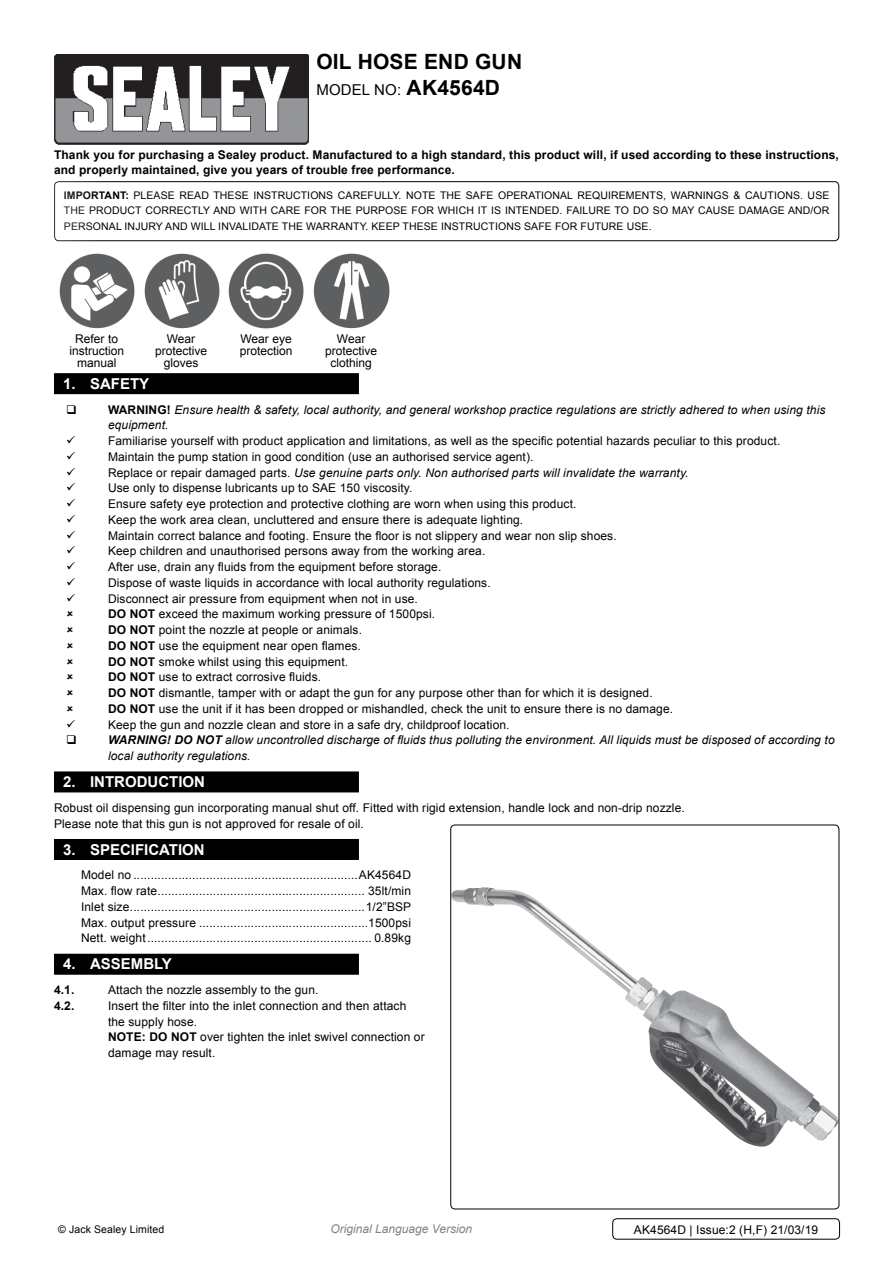
<style>
.page{position:relative;width:893px;height:1263px;background:#fff}
.page>*{position:absolute;margin:0;border:0;box-sizing:border-box;transform-origin:0 0}
.t1{font:700 21px "Arial";letter-spacing:.01em;color:#000}
.t2{font:700 15px "Arial";color:#fff}
.t3{font:15px "Arial";letter-spacing:.01em;color:#000}
.t4{font:12px/15.8px "Arial";letter-spacing:.01em;color:#000}
.t5{font:700 12px/15.8px "Arial";letter-spacing:.01em;color:#000}
.t6{font:italic 12px/15.8px "Arial";letter-spacing:.01em;color:#000}
.t7{font:italic 12px "Arial";color:#808285}
.t8{font:10.5px/15.8px "Arial";letter-spacing:.01em;color:#000;text-align:justify}
.s1{font-weight:700;font-size:21px}
.s2{font-weight:700}
.s3{font-weight:700;font-style:normal}
.s4{font-style:italic}
.s5{font-weight:700;font-style:italic}
</style>
<div class="page">
<img style="left:54px;top:54px;width:255px;height:90px">
<div style="left:54px;top:181px;width:785px;height:60px;border:1px solid #000;border-radius:4px"></div>
<div style="left:54px;top:373px;width:305px;height:21px;background:#000"></div>
<div style="left:54px;top:771px;width:305px;height:21px;background:#000"></div>
<div style="left:54px;top:839px;width:305px;height:21px;background:#000"></div>
<div style="left:54px;top:954px;width:305px;height:21px;background:#000"></div>
<img style="left:59px;top:251px;width:331px;height:78px">
<img style="left:452px;top:887px;width:385px;height:259px">
<div style="left:450px;top:825px;width:389px;height:384px;border:1px solid #000;border-radius:4px"></div>
<div style="left:612px;top:1218px;width:228px;height:21px;border:1px solid #000;border-radius:4px"></div>
<h1 class="t1" style="left:316px;top:48px;width:207px">oil hose end gun</h1>
<p class="t3" style="left:316px;top:80px;width:183px">mODEL NO: <span class="s1">AK4564D</span></p>
<p class="t5" style="left:54px;top:147px;width:786px">Thank you for purchasing a Sealey product. Manufactured to a high standard, this product will, if used according to these instructions, and properly maintained, give you years of trouble free performance.</p>
<p class="t8" style="left:64px;top:187px;width:767px"><span class="s2">IMPORTANT:</span> PLEASE READ THESE INSTRUCTIONS CAREFULLY. NOTE THE SAFE OPERATIONAL REQUIREMENTS, WARNINGS &amp; CAUTIONS. USE THE PRODUCT CORRECTLY AND WITH CARE FOR THE PURPOSE FOR WHICH IT IS INTENDED. FAILURE TO DO SO MAY CAUSE DAMAGE AND/OR PERSONAL INJURY AND WILL INVALIDATE THE WARRANTY. KEEP THESE INSTRUCTIONS SAFE FOR FUTURE USE.</p>
<p class="t4" style="left:69px;top:332px;width:56px;line-height:12px;text-align:center">Refer to instruction manual</p>
<p class="t4" style="left:155px;top:333px;width:54px;line-height:12px;text-align:center">Wear protective gloves</p>
<p class="t4" style="left:240px;top:333px;width:54px;line-height:12px">Wear eye protection</p>
<p class="t4" style="left:325px;top:332px;width:54px;line-height:12px;text-align:center">Wear protective clothing</p>
<p class="t2" style="left:63px;top:374px;width:88px">1. SAFETY</p>
<p class="t5" style="left:108px;top:402px;width:37px">WARNING</p>
<p class="t6" style="left:108px;top:402px;width:719px;text-indent:59px"><span class="s3">!</span> Ensure health &amp; safety, local authority, and general workshop practice regulations are strictly adhered to when using this equipment.</p>
<p class="t4" style="left:108px;top:433px;width:728px">Familiarise yourself with product application and limitations, as well as the specific potential hazards peculiar to this product.<br>Maintain the pump station in good condition (use an authorised service agent).<br>Replace or repair damaged parts. <span class="s4">Use genuine parts only. Non authorised parts will invalidate the warranty.<br></span>Use only to dispense lubricants up to SAE 150 viscosity.<br>Ensure safety eye protection and protective clothing are worn when using this product.<br>Keep the work area clean, uncluttered and ensure there is adequate lighting.<br>Maintain correct balance and footing. Ensure the floor is not slippery and wear non slip shoes.<br>Keep children and unauthorised persons away from the working area.<br>After use, drain any fluids from the equipment before storage.<br>Dispose of waste liquids in accordance with local authority regulations.<br>Disconnect air pressure from equipment when not in use.<br><span class="s2">DO NOT</span> exceed the maximum working pressure of 1500psi.<br><span class="s2">DO NOT</span> point the nozzle at people or animals.<br><span class="s2">DO NOT</span> use the equipment near open flames.<br><span class="s2">DO NOT</span> smoke whilst using this equipment.<br><span class="s2">DO NOT</span> use to extract corrosive fluids.<br><span class="s2">DO NOT</span> dismantle, tamper with or adapt the gun for any purpose other than for which it is designed.<br><span class="s2">DO NOT</span> use the unit if it has been dropped or mishandled, check the unit to ensure there is no damage.<br>Keep the gun and nozzle clean and store in a safe dry, childproof location.<br><span class="s5">WARNING! DO NOT</span> <span class="s4">allow uncontrolled discharge of fluids thus polluting the environment. All liquids must be disposed of according to local authority regulations.</span></p>
<p class="t2" style="left:63px;top:772px;width:143px">2. introduction</p>
<p class="t4" style="left:54px;top:800px;width:632px">Robust oil dispensing gun incorporating manual shut off. Fitted with rigid extension, handle lock and non-drip nozzle.<br>Please note that this gun is not approved for resale of oil.</p>
<p class="t2" style="left:63px;top:839px;width:143px">3. specification</p>
<p class="t4" style="left:81px;top:867px;width:332px;text-align:justify">Model no .................................................................AK4564D Max. flow rate............................................................ 35lt/min Inlet size....................................................................1/2”BSP Max. output pressure .................................................1500psi Nett. weight................................................................. 0.89kg</p>
<p class="t2" style="left:63px;top:954px;width:109px">4. assembly</p>
<p class="t5" style="left:54px;top:982px;width:22px">4.1.</p>
<p class="t4" style="left:108px;top:982px;width:212px">Attach the nozzle assembly to the gun.</p>
<p class="t5" style="left:54px;top:998px;width:22px">4.2.</p>
<p class="t4" style="left:108px;top:998px;width:300px">Insert the filter into the inlet connection and then attach the supply hose.</p>
<p class="t5" style="left:54px;top:1030px;width:32px">N</p>
<p class="t4" style="left:108px;top:1029px;width:318px;text-indent:9px"><span class="s2">ote: DO NOT</span> over tighten the inlet swivel connection or damage may result.</p>
<p class="t8" style="left:58px;top:1221px;width:108px">© Jack Sealey Limited</p>
<p class="t7" style="left:330px;top:1220px;width:143px">Original Language Version</p>
<p class="t4" style="left:634px;top:1221px;width:186px">AK4564D | Issue:2 (H,F) 21/03/19</p>
</div>
